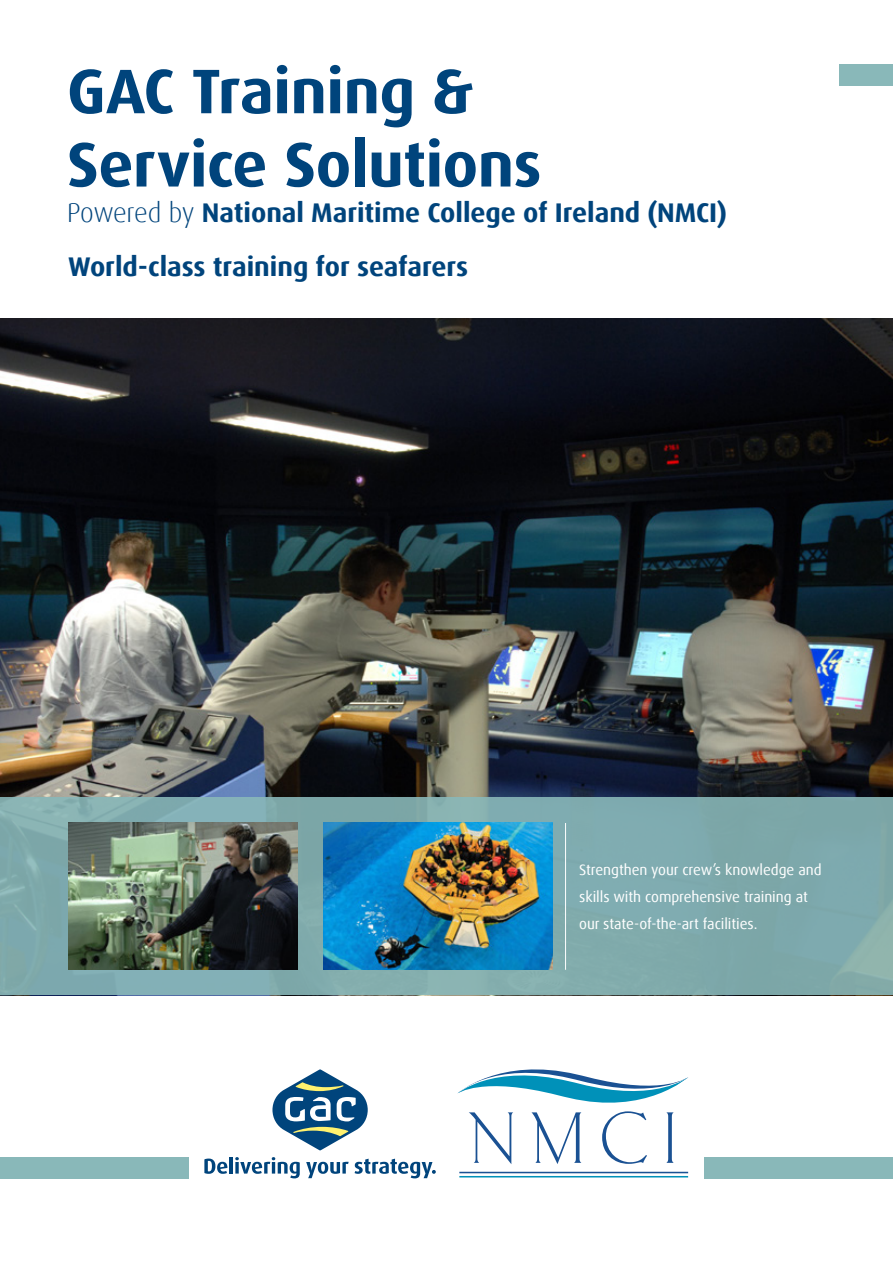
<style>
.page{position:relative;width:893px;height:1263px;background:#fff}
.page>*{position:absolute;margin:0;border:0;box-sizing:border-box;transform-origin:0 0}
.t1{font:700 63px/73.2px "Dax Offc";letter-spacing:-.01em;color:#00447c}
.t2{font:700 27px/54.3px "Dax Offc";letter-spacing:-.005em;color:#00447c}
.t3{font:15px/27px "Dax Offc";letter-spacing:-.005em;color:#fff}
.s1{font-weight:300}
</style>
<div class="page">
<img style="left:0;top:319px;width:893px;height:478px">
<div style="left:704px;top:1157px;width:189px;height:21px;background:#89b8b9"></div>
<div style="left:0;top:1157px;width:188px;height:21px;background:#89b8b9"></div>
<div style="left:0;top:797px;width:893px;height:198px;background:linear-gradient(to right,#7faaae,#7eaaac)"></div>
<hr style="left:565px;top:823px;width:1px;height:147px;background:#fff">
<img style="left:68px;top:823px;width:230px;height:146px">
<img style="left:323px;top:823px;width:230px;height:146px">
<div style="left:840px;top:64px;width:53px;height:21px;background:#89b8b9"></div>
<svg style="left:204px;top:1158px;width:23px;height:16px"></svg>
<hr style="left:229px;top:1157px;width:4px;height:16px;background:#00447c">
<svg style="left:235px;top:1157px;width:65px;height:21px"></svg>
<svg style="left:306px;top:1162px;width:43px;height:16px"></svg>
<svg style="left:355px;top:1159px;width:81px;height:19px"></svg>
<svg style="left:272px;top:1069px;width:96px;height:81px"></svg>
<svg style="left:457px;top:1069px;width:231px;height:95px"></svg>
<hr style="left:459px;top:1176px;width:229px;height:1px;background:#0091b9">
<hr style="left:459px;top:1172px;width:229px;height:1px;background:#1a5193">
<h1 class="t1" style="left:67px;top:55px;width:476px">GAC Training &amp;<br>Service Solutions</h1>
<h2 class="t2" style="left:67px;top:186px;width:661px"><span class="s1">Powered by</span> National Maritime College of Ireland (NMCI)<br>World-class training for seafarers</h2>
<p class="t3" style="left:579px;top:857px;width:244px">Strengthen your crew’s knowledge and skills with comprehensive training at our state-of-the-art facilities.</p>
</div>
